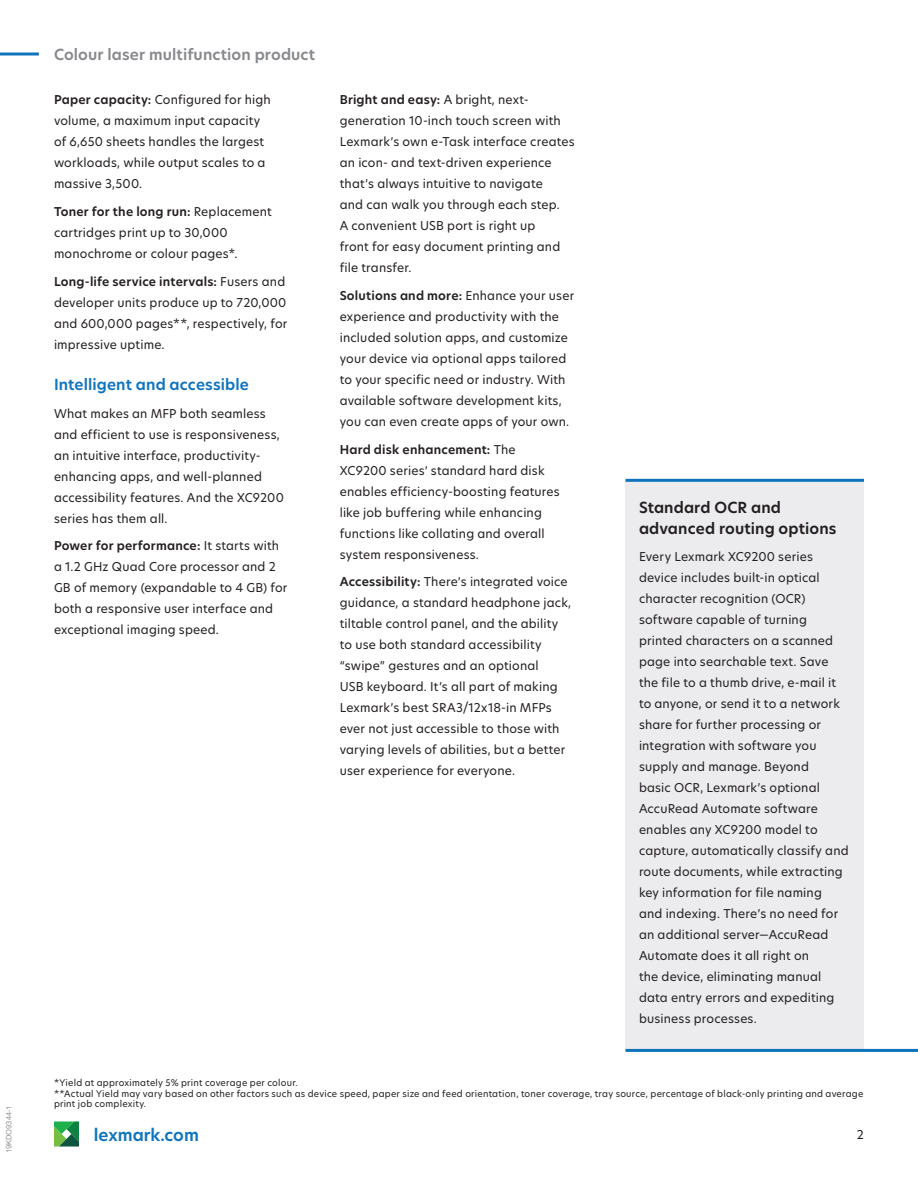
<style>
.page{position:relative;width:918px;height:1188px;background:#fff}
.page>*{position:absolute;margin:0;border:0;box-sizing:border-box;transform-origin:0 0}
.URL{font:600 16.5px "TP Hero";color:#1074bc}
.Generic_Header{font:600 15px/21px "TP Hero";letter-spacing:.01em;color:#231f20}
.Document_label{font:600 15px "TP Hero";letter-spacing:.01em;color:#87898c}
.Body_header_-_level{font:600 15px "TP Hero";letter-spacing:.01em;color:#1074bc}
.Body_Copy{font:12px/21px "TP Hero";letter-spacing:.015em;color:#231f20}
.Body_Copy_-_keep_wit{font:12px/21px "TP Hero";letter-spacing:.015em;color:#231f20}
.Footnotes{font:9px/10.5px "TP Hero";letter-spacing:.025em;color:#231f20}
.t1{font:7.5px "Arial Unicode MS";color:#939598}
.s1{font-weight:600}
</style>
<div class="page">
<svg style="left:0;top:52px;width:39px;height:4px"></svg>
<svg style="left:54px;top:1121px;width:25px;height:26px"></svg>
<div style="left:626px;top:480px;width:238px;height:570px;background:#ececee"></div>
<hr style="left:626px;top:1049px;width:238px;height:3px;background:#1074bc">
<hr style="left:864px;top:1049px;width:54px;height:3px;background:#1074bc">
<hr style="left:626px;top:479px;width:238px;height:3px;background:#1074bc">
<p class="t1" style="left:3px;top:1153px;width:49px;rotate:-90deg">19KDO9344-1</p>
<p class="Document_label" style="left:54px;top:44px;width:263px">Colour laser multifunction product</p>
<p class="Body_Copy_-_keep_wit" style="left:54px;top:89px;width:218px"><span class="s1">Paper capacity:</span> Configured for high volume, a maximum input capacity of 6,650 sheets handles the largest workloads, while output scales to a massive 3,500.</p>
<p class="Body_Copy_-_keep_wit" style="left:54px;top:201px;width:219px"><span class="s1">Toner for the long run:</span> Replacement cartridges print up to 30,000 monochrome or colour pages*.</p>
<p class="Body_Copy_-_keep_wit" style="left:54px;top:271px;width:235px"><span class="s1">Long-life service intervals:</span> Fusers and developer units produce up to 720,000 and 600,000 pages**, respectively, for impressive uptime.</p>
<p class="Body_header_-_level" style="left:54px;top:374px;width:196px">Intelligent and accessible</p>
<p class="Body_Copy_-_keep_wit" style="left:54px;top:403px;width:231px">What makes an MFP both seamless and efficient to use is responsiveness, an intuitive interface, productivity&shy;enhancing apps, and well-planned accessibility features. And the XC9200 series has them all.</p>
<p class="Body_Copy" style="left:54px;top:535px;width:235px"><span class="s1">Power for performance:</span> It starts with a 1.2 GHz Quad Core processor and 2<br>GB of memory (expandable to 4 GB) for both a responsive user interface and exceptional imaging speed.</p>
<p class="Body_Copy_-_keep_wit" style="left:340px;top:89px;width:237px"><span class="s1">Bright and easy:</span> A bright, next&shy;generation 10-inch touch screen with Lexmark’s own e-Task interface creates an icon- and text-driven experience that’s always intuitive to navigate<br>and can walk you through each step.<br>A convenient USB port is right up<br>front for easy document printing and file transfer.</p>
<p class="Body_Copy_-_keep_wit" style="left:340px;top:285px;width:236px"><span class="s1">Solutions and more:</span> Enhance your user experience and productivity with the included solution apps, and customize your device via optional apps tailored to your specific need or industry. With available software development kits, you can even create apps of your own.</p>
<p class="Body_Copy" style="left:340px;top:439px;width:222px"><span class="s1">Hard disk enhancement:</span> The XC9200 series’ standard hard disk enables efficiency-boosting features like job buffering while enhancing functions like collating and overall system responsiveness.</p>
<p class="Body_Copy" style="left:340px;top:571px;width:233px"><span class="s1">Accessibility:</span> There’s integrated voice guidance, a standard headphone jack, tiltable control panel, and the ability to use both standard accessibility “swipe” gestures and an optional<br>USB keyboard. It’s all part of making Lexmark’s best SRA3/12x18-in MFPs ever not just accessible to those with varying levels of abilities, but a better user experience for everyone.</p>
<p class="Generic_Header" style="left:639px;top:497px;width:199px">Standard OCR and advanced routing options</p>
<p class="Body_Copy" style="left:639px;top:546px;width:211px">Every Lexmark XC9200 series device includes built-in optical character recognition (OCR) software capable of turning printed characters on a scanned page into searchable text. Save the file to a thumb drive, e-mail it to anyone, or send it to a network share for further processing or integration with software you supply and manage. Beyond<br>basic OCR, Lexmark’s optional<br>AccuRead Automate software enables any XC9200 model to capture, automatically classify and route documents, while extracting key information for file naming<br>and indexing. There’s no need for an additional server—AccuRead<br>Automate does it all right on<br>the device, eliminating manual data entry errors and expediting business processes.</p>
<p class="Footnotes" style="left:54px;top:1077px;width:245px">*Yield at approximately 5% print coverage per colour.</p>
<p class="Footnotes" style="left:54px;top:1088px;width:811px">**Actual Yield may vary based on other factors such as device speed, paper size and feed orientation, toner coverage, tray source, percentage of black-only printing and average print job complexity.</p>
<p class="URL" style="left:94px;top:1123px;width:106px">lexmark.com</p>
<p class="Body_Copy" style="left:857px;top:1124px;width:9px">2</p>
</div>
